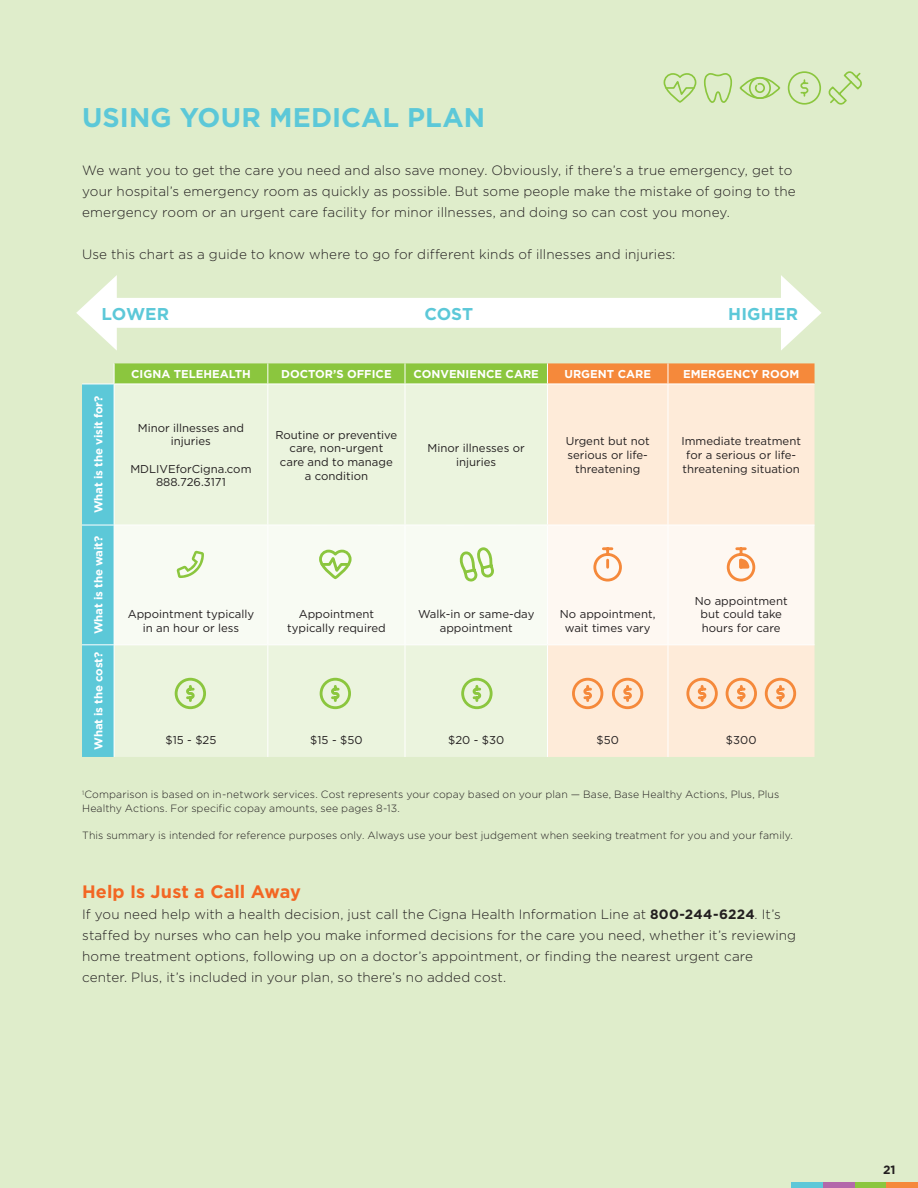
<style>
.page{position:relative;width:918px;height:1188px;background:#dfedcb}
.page>*{position:absolute;margin:0;border:0;box-sizing:border-box;transform-origin:0 0}
.t1{font:700 27px "Gotham";color:#5cc8d8}
.t2{font:700 18px "Gotham";letter-spacing:.005em;color:#f36623}
.t3{font:700 17.1px "Gotham";letter-spacing:.005em;color:#5cc8d8}
.t4{font:300 13.5px/21px "Gotham";letter-spacing:.01em;color:#231f20}
.t5{font:700 12px "Gotham";color:#231f20}
.t6{font:11.4px/13.6px "Gotham";color:#231f20;text-align:center}
.t7{font:700 11.4px "Gotham";color:#fff}
.t8{font:300 10.5px/13.5px "Gotham";letter-spacing:.01em;color:#231f20}
.s1{font-weight:700}
</style>
<div class="page">
<svg style="left:663px;top:73px;width:34px;height:30px"></svg>
<svg style="left:787px;top:71px;width:75px;height:34px"></svg>
<svg style="left:703px;top:73px;width:29px;height:30px"></svg>
<svg style="left:754px;top:82px;width:11px;height:11px"></svg>
<div style="left:749px;top:77px;width:22px;height:22px;border:2px solid #8bc63e;border-radius:50%"></div>
<div style="left:740px;top:77px;width:40px;height:22px;border:2px solid #8bc63e;border-radius:50%"></div>
<div style="left:791px;top:1183px;width:32px;height:5px;background:#5cc8d8"></div>
<div style="left:886px;top:1183px;width:32px;height:5px;background:#f5893b"></div>
<div style="left:854px;top:1183px;width:32px;height:5px;background:#8bc63e"></div>
<div style="left:823px;top:1183px;width:32px;height:5px;background:#b368aa"></div>
<div style="left:103px;top:298px;width:692px;height:30px;background:#fff"></div>
<svg style="left:76px;top:275px;width:41px;height:75px"></svg>
<svg style="left:781px;top:275px;width:41px;height:75px"></svg>
<svg style="left:82px;top:363px;width:733px;height:394px;background:#eaedd8"></svg>
<h1 class="t1" style="left:82px;top:100px;width:405px">USING YOUR MEDICAL PLAN</h1>
<p class="t4" style="left:82px;top:159px;width:715px">We want you to get the care you need and also save money. Obviously, if there’s a true emergency, get to your hospital’s emergency room as quickly as possible. But some people make the mistake of going to the emergency room or an urgent care facility for minor illnesses, and doing so can cost you money.</p>
<p class="t4" style="left:82px;top:243px;width:595px">Use this chart as a guide to know where to go for different kinds of illnesses and injuries:</p>
<p class="t3" style="left:102px;top:302px;width:69px">LOWER</p>
<p class="t3" style="left:425px;top:302px;width:50px">COST</p>
<p class="t3" style="left:728px;top:302px;width:72px">HIGHER</p>
<p class="t7" style="left:91px;top:513px;width:119px;rotate:-90deg">What is the visit for?</p>
<p class="t7" style="left:91px;top:634px;width:100px;rotate:-90deg">What is the wait?</p>
<p class="t7" style="left:91px;top:750px;width:100px;rotate:-90deg">What is the cost?</p>
<p class="t7" style="left:131px;top:367px;width:121px">CIGNA TELEHEALTH</p>
<p class="t7" style="left:281px;top:367px;width:112px">DOCTOR’S OFFICE</p>
<p class="t7" style="left:414px;top:367px;width:127px">CONVENIENCE CARE</p>
<p class="t7" style="left:564px;top:367px;width:88px">URGENT CARE</p>
<p class="t7" style="left:683px;top:367px;width:118px">EMERGENCY ROOM</p>
<p class="t6" style="left:138px;top:421px;width:108px">Minor illnesses and injuries</p>
<p class="t6" style="left:130px;top:462px;width:123px">MDLIVEforCigna.com<br>888.726.3171</p>
<p class="t6" style="left:275px;top:427px;width:123px">Routine or preventive care, non-urgent<br>care and to manage a condition</p>
<p class="t6" style="left:428px;top:441px;width:99px">Minor illnesses or injuries</p>
<p class="t6" style="left:566px;top:434px;width:86px">Urgent but not serious or life&shy;threatening</p>
<p class="t6" style="left:681px;top:434px;width:121px">Immediate treatment for a serious or life&shy;threatening situation</p>
<p class="t6" style="left:128px;top:607px;width:128px">Appointment typically in an hour or less</p>
<p class="t6" style="left:287px;top:607px;width:100px">Appointment typically required</p>
<p class="t6" style="left:418px;top:607px;width:118px">Walk-in or same-day appointment</p>
<p class="t6" style="left:560px;top:607px;width:97px">No appointment, wait times vary</p>
<p class="t6" style="left:695px;top:594px;width:94px">No appointment but could take hours for care</p>
<p class="t6" style="left:166px;top:733px;width:52px">$15 - $25</p>
<p class="t6" style="left:310px;top:733px;width:54px">$15 - $50</p>
<p class="t6" style="left:448px;top:733px;width:58px">$20 - $30</p>
<p class="t6" style="left:597px;top:733px;width:24px">$50</p>
<p class="t6" style="left:726px;top:733px;width:32px">$300</p>
<p class="t8" style="left:82px;top:788px;width:699px"><sup>1</sup>Comparison is based on in-network services. Cost represents your copay based on your plan — Base, Base Healthy Actions, Plus, Plus<br>Healthy Actions. For specific copay amounts, see pages 8-13.</p>
<p class="t8" style="left:82px;top:828px;width:712px">This summary is intended for reference purposes only. Always use your best judgement when seeking treatment for you and your family.</p>
<h2 class="t2" style="left:82px;top:880px;width:220px">Help Is Just a Call Away</h2>
<p class="t4" style="left:82px;top:903px;width:716px">If you need help with a health decision, just call the Cigna Health Information Line at <span class="s1">800-244-6224</span>. It’s staffed by nurses who can help you make informed decisions for the care you need, whether it’s reviewing home treatment options, following up on a doctor’s appointment, or finding the nearest urgent care center. Plus, it’s included in your plan, so there’s no added cost.</p>
<p class="t5" style="left:883px;top:1162px;width:14px">21</p>
</div>
